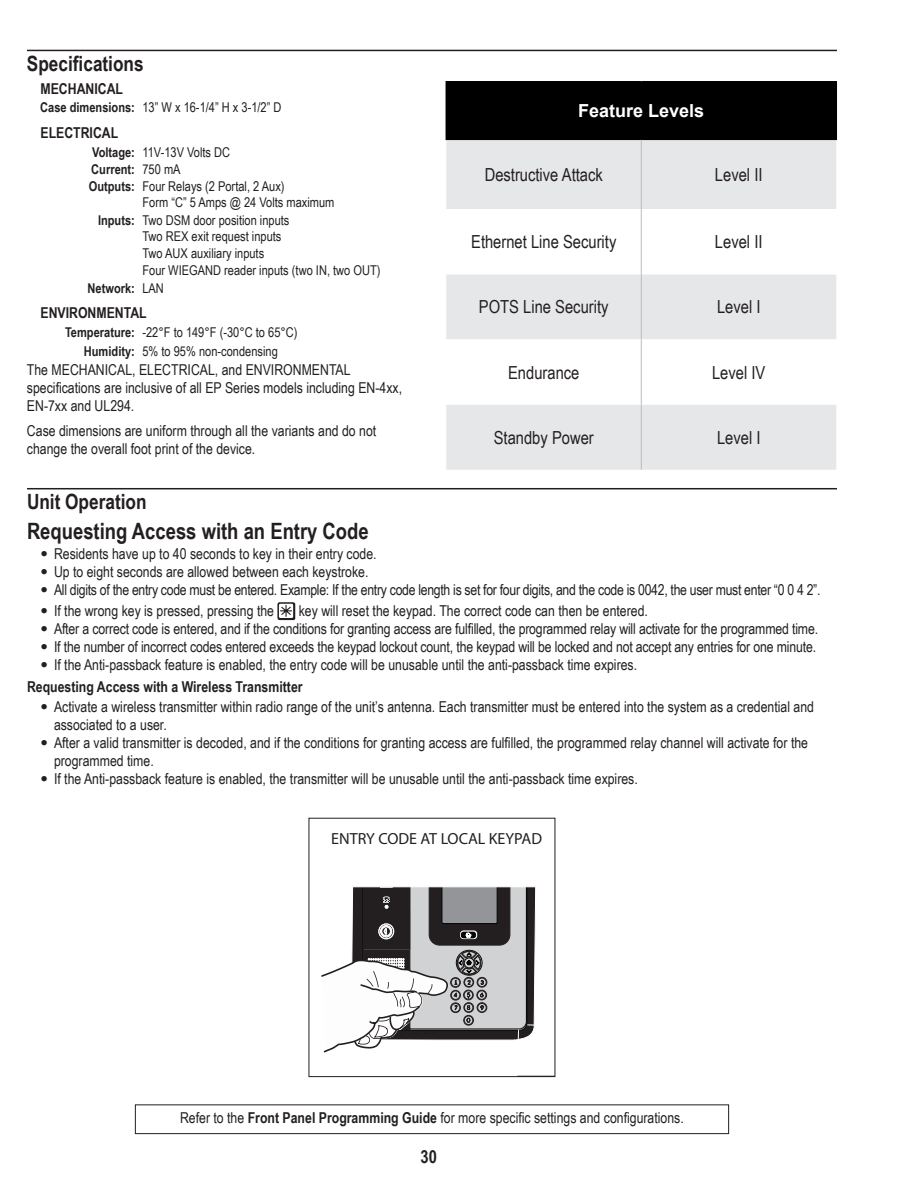
<style>
.page{position:relative;width:918px;height:1188px;background:#fff}
.page>*{position:absolute;margin:0;border:0;box-sizing:border-box;transform-origin:0 0}
.t1{font:700 22.5px "Arial Narrow";color:#231f20}
.t2{font:700 21px "Arial Narrow";color:#231f20}
.t3{font:18px "Arial Narrow";color:#231f20}
.t4{font:700 18px "Arial";color:#fff}
.t5{font:700 18px "Arial Narrow";color:#231f20}
.t6{font:16.05px "Myriad Pro";color:#231f20}
.t7{font:15px/18px "Arial Narrow";color:#231f20}
.t8{font:15px "Arial Narrow";letter-spacing:-.02em;color:#231f20}
.t9{font:700 15px "Arial Narrow";color:#231f20}
.t10{font:13.5px/19px "Arial Narrow";color:#231f20;text-align:center}
.t11{font:700 13.5px "Arial Narrow";color:#231f20}
.s1{font-weight:700}
.s2{font-weight:400}
.s3{font-family:"Helvetica Neue LT Std";font-weight:500}
</style>
<div class="page">
<svg style="left:321px;top:820px;width:225px;height:233px"></svg>
<hr style="left:27px;top:488px;width:810px;height:1px;background:#231f20">
<div style="left:278px;top:603px;width:17px;height:17px;background:#231f20;border-radius:2px"></div>
<svg style="left:278px;top:603px;width:16px;height:16px"></svg>
<svg style="left:279px;top:604px;width:14px;height:14px"></svg>
<div style="left:135px;top:1104px;width:594px;height:30px;border:1px solid #231f20"></div>
<hr style="left:27px;top:50px;width:810px;height:1px;background:#231f20">
<div style="left:446px;top:82px;width:390px;height:57px;background:#000"></div>
<div style="left:446px;top:140px;width:390px;height:330px;background:#e6e7e9"></div>
<svg style="left:446px;top:209px;width:390px;height:196px"></svg>
<hr style="left:446px;top:81px;width:195px;height:1px;background:#000">
<hr style="left:641px;top:81px;width:196px;height:1px;background:#000">
<hr style="left:836px;top:83px;width:1px;height:56px;background:#000">
<hr style="left:446px;top:139px;width:195px;height:1px;background:#000">
<hr style="left:641px;top:139px;width:196px;height:1px;background:#000">
<hr style="left:641px;top:140px;width:1px;height:69px;background:#bcbdc0">
<hr style="left:641px;top:209px;width:1px;height:65px;background:#bcbdc0">
<hr style="left:641px;top:274px;width:1px;height:65px;background:#bcbdc0">
<hr style="left:641px;top:339px;width:1px;height:66px;background:#bcbdc0">
<hr style="left:641px;top:405px;width:1px;height:65px;background:#bcbdc0">
<h2 class="t2" style="left:27px;top:47px;width:118px">Specifications</h2>
<p class="t9" style="left:40px;top:77px;width:84px">MECHANICAL</p>
<p class="t10" style="left:40px;top:98px;width:243px"><span class="s1">Case dimensions:</span> 13” W x 16-1/4” H x 3-1/2” D</p>
<p class="t9" style="left:40px;top:122px;width:79px">ELECTRICAL</p>
<p class="t10" style="left:92px;top:142px;width:140px"><span class="s1">Voltage:</span> 11V-13V Volts DC</p>
<p class="t11" style="left:91px;top:159px;width:91px">Current: <span class="s2">750 mA</span></p>
<p class="t10" style="left:89px;top:176px;width:197px"><span class="s1">Outputs:</span> Four Relays (2 Portal, 2 Aux)</p>
<p class="t10" style="left:142px;top:193px;width:194px">Form “C” 5 Amps @ 24 Volts maximum</p>
<p class="t10" style="left:98px;top:210px;width:193px"><span class="s1">Inputs:</span> Two DSM door position inputs</p>
<p class="t10" style="left:142px;top:226px;width:141px">Two REX exit request inputs</p>
<p class="t10" style="left:142px;top:243px;width:123px">Two AUX auxiliary inputs</p>
<p class="t10" style="left:142px;top:261px;width:240px">Four WIEGAND reader inputs (two IN, two OUT)</p>
<p class="t11" style="left:88px;top:278px;width:78px">Network: <span class="s2">LAN</span></p>
<p class="t9" style="left:40px;top:302px;width:108px">ENVIRONMENTAL</p>
<p class="t10" style="left:65px;top:322px;width:234px"><span class="s1">Temperature:</span> -22°F to 149°F (-30°C to 65°C)<br><span class="s1">Humidity:</span> 5% to 95% non-condensing</p>
<p class="t7" style="left:27px;top:360px;width:377px">The MECHANICAL, ELECTRICAL, and ENVIRONMENTAL specifications are inclusive of all EP Series models including EN-4xx,<br>EN-7xx and UL294.</p>
<p class="t7" style="left:27px;top:421px;width:351px">Case dimensions are uniform through all the variants and do not change the overall foot print of the device.</p>
<p class="t4" style="left:578px;top:99px;width:128px">Feature Levels</p>
<p class="t3" style="left:485px;top:162px;width:120px">Destructive Attack</p>
<p class="t3" style="left:715px;top:162px;width:49px">Level II</p>
<p class="t3" style="left:471px;top:229px;width:147px">Ethernet Line Security</p>
<p class="t3" style="left:715px;top:229px;width:49px">Level II</p>
<p class="t3" style="left:479px;top:294px;width:131px">POTS Line Security</p>
<p class="t3" style="left:717px;top:294px;width:45px">Level I</p>
<p class="t3" style="left:508px;top:359px;width:73px">Endurance</p>
<p class="t3" style="left:712px;top:359px;width:55px">Level IV</p>
<p class="t3" style="left:494px;top:424px;width:102px">Standby Power</p>
<p class="t3" style="left:717px;top:424px;width:45px">Level I</p>
<h2 class="t2" style="left:27px;top:486px;width:121px">Unit Operation</h2>
<h1 class="t1" style="left:27px;top:514px;width:343px">Requesting Access with an Entry Code</h1>
<p class="t7" style="left:40px;top:544px;width:338px"><span class="s3">•</span> Residents have up to 40 seconds to key in their entry code.</p>
<p class="t7" style="left:40px;top:562px;width:330px"><span class="s3">•</span> Up to eight seconds are allowed between each keystroke.</p>
<p class="t8" style="left:40px;top:579px;width:781px"><span class="s3">•</span> All digits of the entry code must be entered. Example: If the entry code length is set for four digits, and the code is 0042, the user must enter “0 0 4 2”.</p>
<p class="t7" style="left:40px;top:601px;width:235px"><span class="s3">•</span> If the wrong key is pressed, pressing the</p>
<p class="t7" style="left:299px;top:601px;width:351px">key will reset the keypad. The correct code can then be entered.</p>
<p class="t7" style="left:41px;top:619px;width:779px"><span class="s3">•</span> After a correct code is entered, and if the conditions for granting access are fulfilled, the programmed relay will activate for the programmed time.</p>
<p class="t7" style="left:41px;top:637px;width:777px"><span class="s3">•</span> If the number of incorrect codes entered exceeds the keypad lockout count, the keypad will be locked and not accept any entries for one minute.</p>
<p class="t7" style="left:27px;top:653px;width:612px;line-height:22.4px;text-indent:14px"><span class="s3">•</span> If the Anti-passback feature is enabled, the entry code will be unusable until the anti-passback time expires.<br><span class="s1">Requesting Access with a Wireless Transmitter</span></p>
<p class="t7" style="left:54px;top:697px;width:762px;text-indent:-13px"><span class="s3">•</span> Activate a wireless transmitter within radio range of the unit’s antenna. Each transmitter must be entered into the system as a credential and associated to a user.</p>
<p class="t7" style="left:54px;top:733px;width:756px;text-indent:-13px"><span class="s3">•</span> After a valid transmitter is decoded, and if the conditions for granting access are fulfilled, the programmed relay channel will activate for the programmed time.</p>
<p class="t7" style="left:41px;top:769px;width:599px"><span class="s3">•</span> If the Anti-passback feature is enabled, the transmitter will be unusable until the anti-passback time expires.</p>
<p class="t6" style="left:331px;top:829px;width:212px">ENTRY CODE AT LOCAL KEYPAD</p>
<p class="t7" style="left:180px;top:1108px;width:505px">Refer to the <span class="s1">Front Panel Programming Guide</span> for more specific settings and configurations.</p>
<p class="t5" style="left:421px;top:1143px;width:18px">30</p>
</div>
